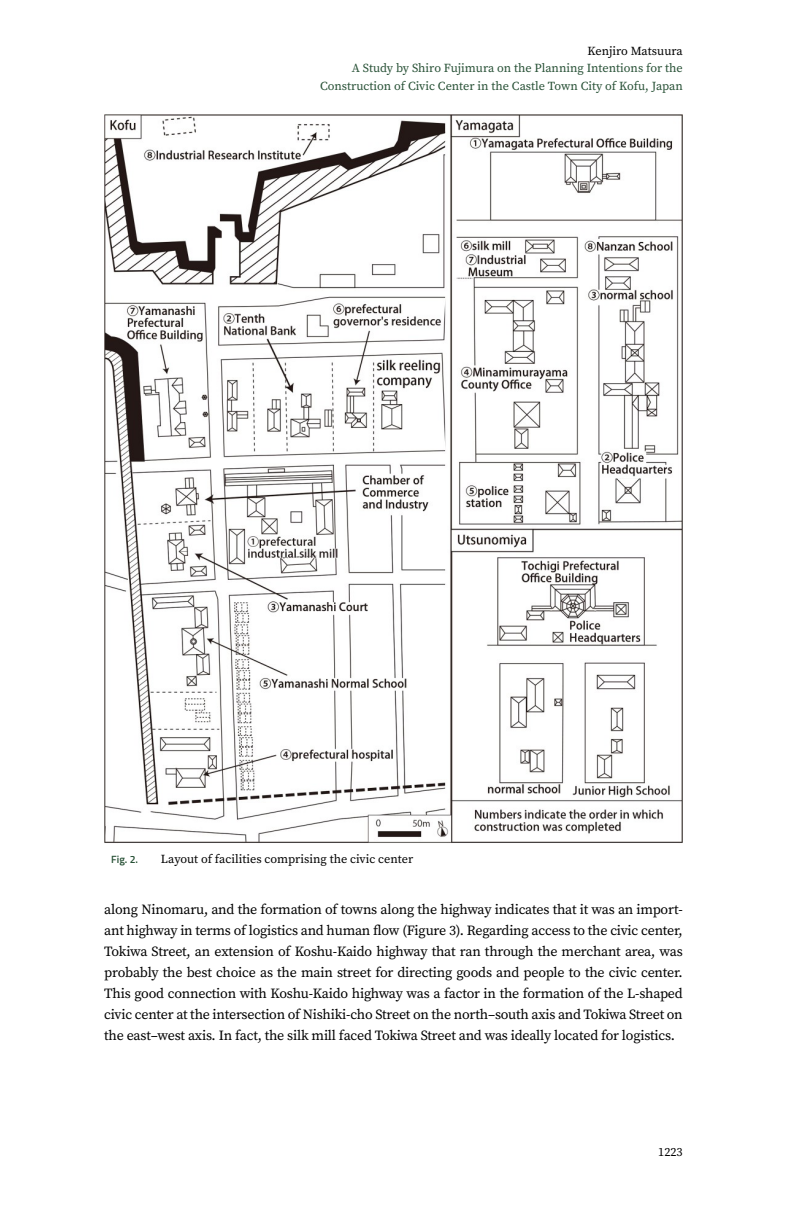
<style>
.page{position:relative;width:797px;height:1206px;background:#fff}
.page>*{position:absolute;margin:0;border:0;box-sizing:border-box;transform-origin:0 0}
.t1{font:14px/21px "Source Serif Pro";letter-spacing:-.015em;color:#000;text-align:justify}
.t2{font:12.25px/17.5px "Source Serif Pro";color:#285136;text-align:right}
.t3{font:12.25px "Source Serif Pro";color:#000}
.t4{font:600 10.5px "Titillium Web";color:#285136}
</style>
<div class="page">
<img style="left:104px;top:114px;width:578px;height:729px">
<p class="t3" style="left:587px;top:43px;width:97px">Kenjiro Matsuura</p>
<p class="t2" style="left:320px;top:60px;width:364px">A Study by Shiro Fujimura on the Planning Intentions for the<br>Construction of Civic Center in the Castle Town City of Kofu, Japan</p>
<p class="t4" style="left:111px;top:851px;width:28px">Fig. 2.</p>
<p class="t3" style="left:161px;top:851px;width:254px">Layout of facilities comprising the civic center</p>
<p class="t1" style="left:104px;top:899px;width:579px">along Ninomaru, and the formation of towns along the highway indicates that it was an import&shy;ant highway in terms of logistics and human flow (Figure 3). Regarding access to the civic center, Tokiwa Street, an extension of Koshu-Kaido highway that ran through the merchant area, was probably the best choice as the main street for directing goods and people to the civic center.<br>This good connection with Koshu-Kaido highway was a factor in the formation of the L-shaped civic center at the intersection of Nishiki-cho Street on the north–south axis and Tokiwa Street on the east–west axis. In fact, the silk mill faced Tokiwa Street and was ideally located for logistics.</p>
<p class="t3" style="left:658px;top:1143px;width:26px">1223</p>
</div>
